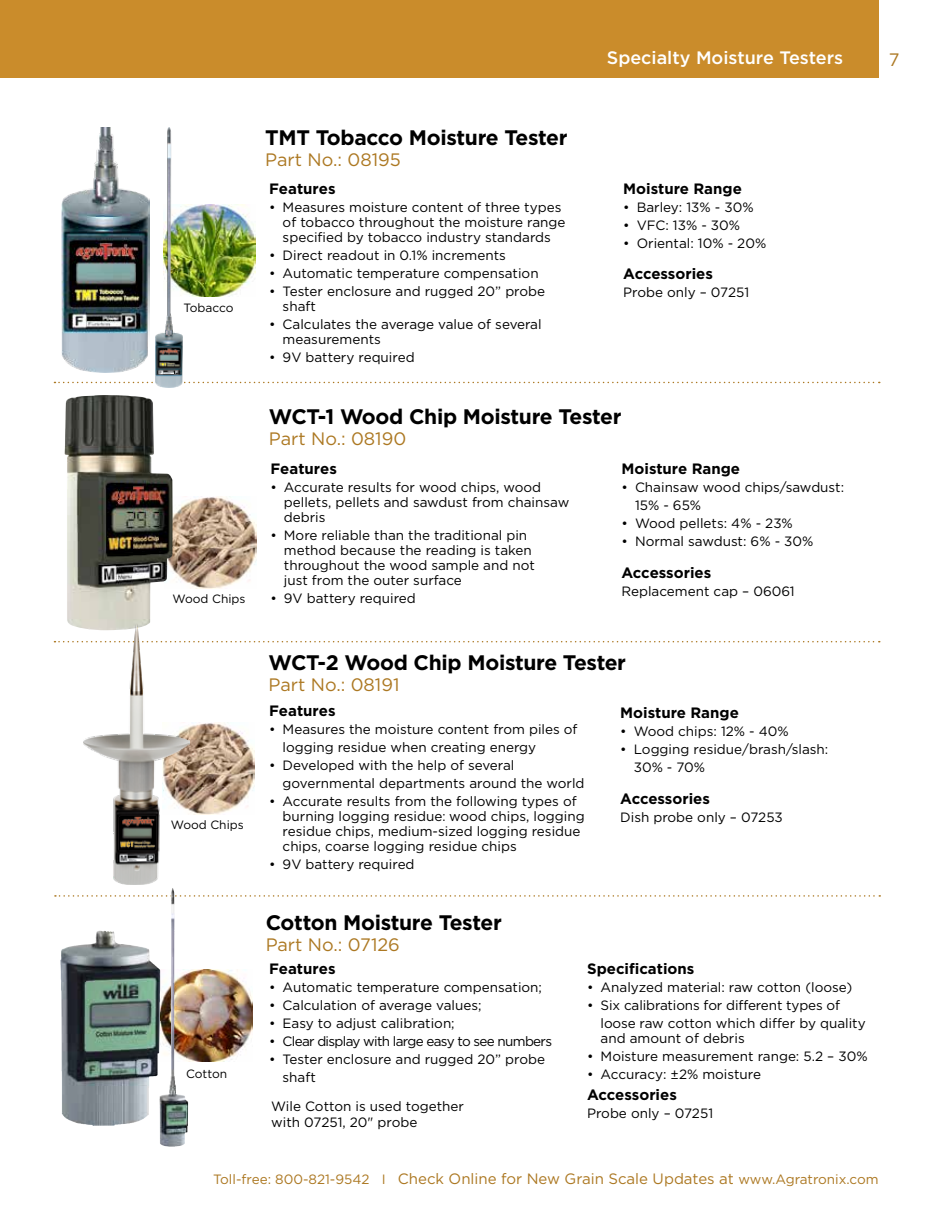
<style>
.page{position:relative;width:932px;height:1215px;background:#fff}
.page>*{position:absolute;margin:0;border:0;box-sizing:border-box;transform-origin:0 0}
.t1{font:700 21px "Gotham";letter-spacing:-.015em;color:#000}
.t2{font:18px "Gotham";color:#ac7822}
.t3{font:500 18px "Gotham";color:#fff}
.t4{font:700 15px "Gotham";color:#000}
.t5{font:13.5px/15px "Gotham";color:#000}
.t6{font:13.5px "Gotham";color:#ac7822}
.t7{font:13.5px "Gotham";letter-spacing:-.05em;color:#000}
.t8{font:12px "Gotham";color:#000}
.s1{font-size:15px}
</style>
<div class="page">
<svg style="left:55px;top:895px;width:825px;height:2px"></svg>
<img style="left:173px;top:497px;width:83px;height:92px">
<img style="left:182px;top:205px;width:74px;height:92px">
<img style="left:64px;top:395px;width:109px;height:234px">
<svg style="left:54px;top:382px;width:825px;height:1px"></svg>
<svg style="left:54px;top:641px;width:825px;height:1px"></svg>
<img style="left:61px;top:127px;width:89px;height:245px">
<img style="left:185px;top:969px;width:67px;height:92px">
<div style="left:0;top:0;width:878px;height:78px;background:#ca8c2b"></div>
<img style="left:60px;top:931px;width:99px;height:195px">
<img style="left:156px;top:127px;width:26px;height:261px">
<img style="left:159px;top:888px;width:26px;height:259px">
<img style="left:189px;top:723px;width:65px;height:92px">
<img style="left:84px;top:624px;width:105px;height:261px">
<h2 class="t3" style="left:607px;top:45px;width:238px">Specialty Moisture Testers</h2>
<h2 class="t2" style="left:888px;top:48px;width:12px">7</h2>
<p class="t8" style="left:184px;top:300px;width:52px">Tobacco</p>
<p class="t8" style="left:172px;top:591px;width:74px">Wood Chips</p>
<p class="t8" style="left:171px;top:817px;width:74px">Wood Chips</p>
<p class="t8" style="left:186px;top:1066px;width:43px">Cotton</p>
<h1 class="t1" style="left:265px;top:123px;width:304px">TMT Tobacco Moisture Tester</h1>
<h2 class="t2" style="left:265px;top:148px;width:137px">Part No.: 08195</h2>
<p class="t4" style="left:269px;top:178px;width:68px">Features</p>
<p class="t5" style="left:282px;top:199px;width:284px;text-indent:-14px">• Measures moisture content of three types of tobacco throughout the moisture range specified by tobacco industry standards</p>
<p class="t5" style="left:269px;top:247px;width:238px">• Direct readout in 0.1% increments</p>
<p class="t5" style="left:269px;top:265px;width:271px">• Automatic temperature compensation</p>
<p class="t5" style="left:282px;top:283px;width:264px;text-indent:-14px">• Tester enclosure and rugged 20” probe shaft</p>
<p class="t5" style="left:282px;top:316px;width:260px;text-indent:-14px">• Calculates the average value of several measurements</p>
<p class="t5" style="left:269px;top:349px;width:147px">• 9V battery required</p>
<p class="t4" style="left:623px;top:179px;width:120px">Moisture Range</p>
<p class="t5" style="left:623px;top:199px;width:132px">• Barley: 13% - 30%</p>
<p class="t5" style="left:623px;top:217px;width:118px">• VFC: 13% - 30%</p>
<p class="t5" style="left:623px;top:235px;width:144px">• Oriental: 10% - 20%</p>
<p class="t4" style="left:623px;top:264px;width:91px">Accessories</p>
<p class="t5" style="left:623px;top:285px;width:127px">Probe only – 07251</p>
<h1 class="t1" style="left:269px;top:402px;width:354px">WCT-1 Wood Chip Moisture Tester</h1>
<h2 class="t2" style="left:269px;top:427px;width:139px">Part No.: 08190</h2>
<p class="t4" style="left:270px;top:459px;width:68px">Features</p>
<p class="t5" style="left:284px;top:479px;width:287px;text-indent:-14px">• Accurate results for wood chips, wood pellets, pellets and sawdust from chainsaw debris</p>
<p class="t5" style="left:284px;top:527px;width:252px;text-indent:-14px">• More reliable than the traditional pin method because the reading is taken throughout the wood sample and not just from the outer surface</p>
<p class="t5" style="left:270px;top:590px;width:147px">• 9V battery required</p>
<p class="t4" style="left:621px;top:459px;width:120px">Moisture Range</p>
<p class="t5" style="left:635px;top:478px;width:211px;line-height:18px;text-indent:-14px">• Chainsaw wood chips/sawdust:<br>15% - 65%</p>
<p class="t5" style="left:621px;top:516px;width:173px">• Wood pellets: 4% - 23%</p>
<p class="t5" style="left:621px;top:534px;width:193px">• Normal sawdust: 6% - 30%</p>
<p class="t4" style="left:621px;top:563px;width:91px">Accessories</p>
<p class="t5" style="left:621px;top:583px;width:175px">Replacement cap – 06061</p>
<h1 class="t1" style="left:268px;top:649px;width:359px">WCT-2 Wood Chip Moisture Tester</h1>
<h2 class="t2" style="left:268px;top:673px;width:132px">Part No.: 08191</h2>
<p class="t4" style="left:269px;top:701px;width:68px">Features</p>
<p class="t5" style="left:282px;top:720px;width:296px;line-height:18px;text-indent:-14px">• Measures the moisture content from piles of logging residue when creating energy</p>
<p class="t5" style="left:282px;top:756px;width:303px;line-height:18px;text-indent:-14px">• Developed with the help of several governmental departments around the world</p>
<p class="t5" style="left:282px;top:794px;width:303px;text-indent:-14px">• Accurate results from the following types of burning logging residue: wood chips, logging residue chips, medium-sized logging residue chips, coarse logging residue chips</p>
<p class="t5" style="left:269px;top:857px;width:147px">• 9V battery required</p>
<p class="t4" style="left:620px;top:703px;width:120px">Moisture Range</p>
<p class="t5" style="left:620px;top:724px;width:170px">• Wood chips: 12% - 40%</p>
<p class="t5" style="left:633px;top:740px;width:196px;line-height:18px;text-indent:-14px">• Logging residue/brash/slash:<br>30% - 70%</p>
<p class="t4" style="left:620px;top:788px;width:91px">Accessories</p>
<p class="t5" style="left:620px;top:809px;width:164px">Dish probe only – 07253</p>
<h1 class="t1" style="left:266px;top:909px;width:237px">Cotton Moisture Tester</h1>
<h2 class="t2" style="left:266px;top:933px;width:136px">Part No.: 07126</h2>
<p class="t4" style="left:269px;top:959px;width:68px">Features</p>
<p class="t5" style="left:269px;top:979px;width:274px">• Automatic temperature compensation;</p>
<p class="t5" style="left:269px;top:997px;width:214px">• Calculation of average values;</p>
<p class="t5" style="left:269px;top:1015px;width:187px">• Easy to adjust calibration;</p>
<p class="t7" style="left:269px;top:1032px;width:284px">• Clear display with large easy to see numbers</p>
<p class="t5" style="left:282px;top:1050px;width:264px;line-height:18px;text-indent:-14px">• Tester enclosure and rugged 20” probe shaft</p>
<p class="t5" style="left:271px;top:1098px;width:194px;line-height:16.5px">Wile Cotton is used together with 07251, 20" probe</p>
<p class="t4" style="left:587px;top:959px;width:109px">Specifications</p>
<p class="t5" style="left:587px;top:979px;width:267px">• Analyzed material: raw cotton (loose)</p>
<p class="t5" style="left:600px;top:996px;width:266px;line-height:18px;text-indent:-14px">• Six calibrations for different types of loose raw cotton which differ by quality</p>
<p class="t5" style="left:600px;top:1030px;width:146px">and amount of debris</p>
<p class="t5" style="left:587px;top:1048px;width:282px">• Moisture measurement range: 5.2 – 30%</p>
<p class="t5" style="left:587px;top:1066px;width:175px">• Accuracy: ±2% moisture</p>
<p class="t4" style="left:587px;top:1085px;width:91px">Accessories</p>
<p class="t5" style="left:587px;top:1105px;width:127px">Probe only – 07251</p>
<p class="t6" style="left:213px;top:1170px;width:667px">Toll-free: 800-821-9542 I <span class="s1">Check Online for New Grain Scale Updates at</span> www.Agratronix.com</p>
</div>
